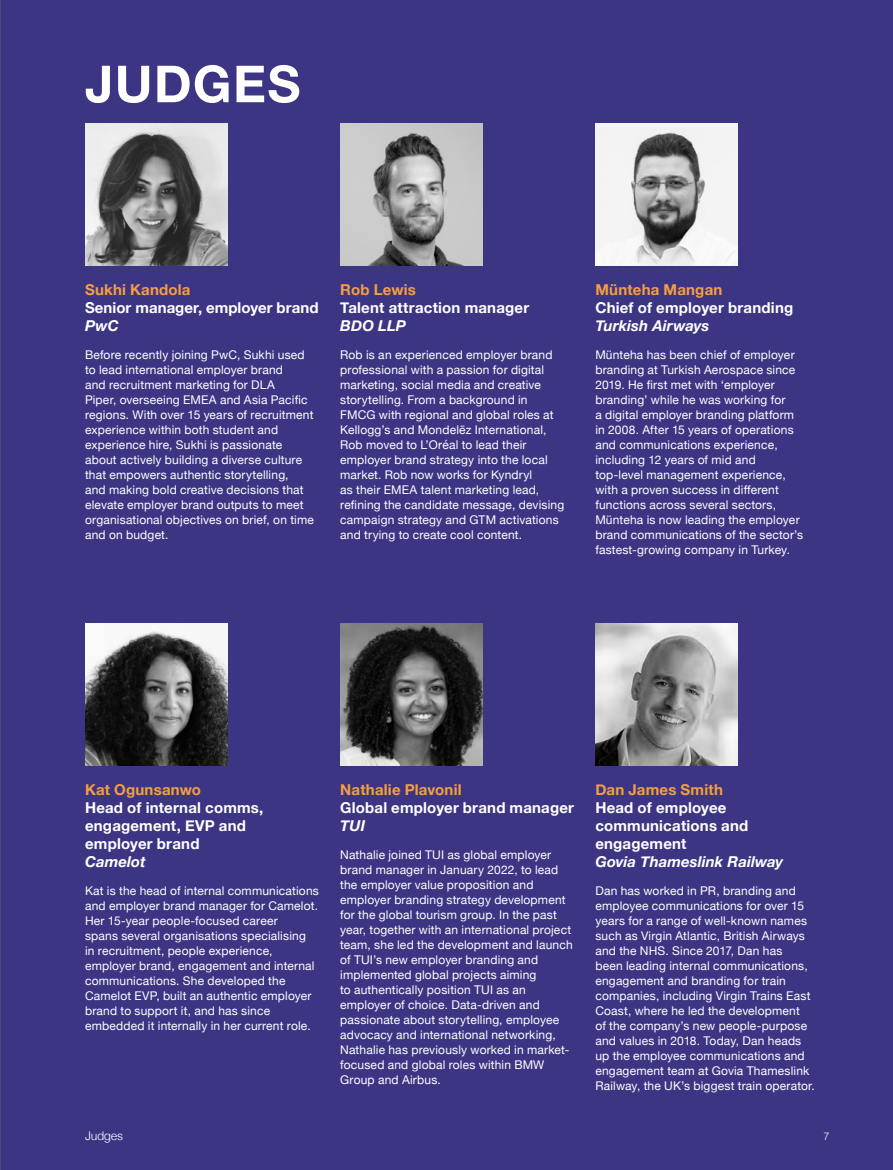
<style>
.page{position:relative;width:893px;height:1170px;background:#fff}
.page>*{position:absolute;margin:0;border:0;box-sizing:border-box;transform-origin:0 0}
.t1{font:700 51px "Helvetica Neue";letter-spacing:.025em;color:#fff}
.t2{font:700 15px/18px "Helvetica Neue";letter-spacing:.015em;color:#fff}
.t3{font:700 15px "Helvetica Neue";letter-spacing:.015em;color:#f59f40}
.t4{font:italic 700 15px "Helvetica Neue";letter-spacing:.005em;color:#fff}
.t5{font:12px/15px "Helvetica Neue";letter-spacing:.015em;color:#fff}
.t6{font:300 12px "Helvetica";letter-spacing:-.03em;color:#fff}
.t7{font:300 10.5px "Helvetica";color:#fff}
</style>
<div class="page">
<div style="left:0;top:0;width:893px;height:1169px;background:#3c3584"></div>
<img style="left:85px;top:123px;width:143px;height:143px">
<img style="left:340px;top:123px;width:143px;height:143px">
<img style="left:595px;top:123px;width:143px;height:143px">
<img style="left:85px;top:623px;width:142px;height:142px">
<img style="left:340px;top:623px;width:143px;height:142px">
<img style="left:595px;top:623px;width:143px;height:142px">
<h1 class="t1" style="left:85px;top:44px;width:217px">JUDGES</h1>
<p class="t3" style="left:85px;top:278px;width:107px">Sukhi Kandola</p>
<p class="t2" style="left:85px;top:299px;width:235px">Senior manager, employer brand</p>
<p class="t4" style="left:85px;top:314px;width:35px">PwC</p>
<p class="t5" style="left:85px;top:347px;width:230px">Before recently joining PwC, Sukhi used to lead international employer brand<br>and recruitment marketing for DLA<br>Piper, overseeing EMEA and Asia Pacific regions. With over 15 years of recruitment experience within both student and experience hire, Sukhi is passionate about actively building a diverse culture that empowers authentic storytelling,<br>and making bold creative decisions that elevate employer brand outputs to meet organisational objectives on brief, on time and on budget.</p>
<p class="t3" style="left:340px;top:278px;width:77px">Rob Lewis</p>
<p class="t2" style="left:340px;top:299px;width:190px">Talent attraction manager</p>
<p class="t4" style="left:340px;top:314px;width:67px">BDO LLP</p>
<p class="t5" style="left:340px;top:347px;width:226px">Rob is an experienced employer brand professional with a passion for digital marketing, social media and creative storytelling. From a background in FMCG with regional and global roles at Kellogg’s and Mondelēz International, Rob moved to L’Oréal to lead their employer brand strategy into the local market. Rob now works for Kyndryl<br>as their EMEA talent marketing lead, refining the candidate message, devising campaign strategy and GTM activations and trying to create cool content.</p>
<p class="t3" style="left:595px;top:278px;width:129px">Münteha Mangan</p>
<p class="t2" style="left:595px;top:299px;width:199px">Chief of employer branding</p>
<p class="t4" style="left:595px;top:314px;width:116px">Turkish Airways</p>
<p class="t5" style="left:595px;top:347px;width:209px">Münteha has been chief of employer branding at Turkish Aerospace since 2019. He first met with ‘employer branding’ while he was working for<br>a digital employer branding platform in 2008. After 15 years of operations and communications experience, including 12 years of mid and top-level management experience, with a proven success in different functions across several sectors, Münteha is now leading the employer brand communications of the sector’s fastest-growing company in Turkey.</p>
<p class="t3" style="left:85px;top:777px;width:118px">Kat Ogunsanwo</p>
<p class="t2" style="left:85px;top:798px;width:180px">Head of internal comms, engagement, EVP and employer brand</p>
<p class="t4" style="left:85px;top:849px;width:62px">Camelot</p>
<p class="t5" style="left:85px;top:883px;width:235px">Kat is the head of internal communications and employer brand manager for Camelot.<br>Her 15-year people-focused career<br>spans several organisations specialising<br>in recruitment, people experience, employer brand, engagement and internal communications. She developed the Camelot EVP, built an authentic employer brand to support it, and has since embedded it internally in her current role.</p>
<p class="t3" style="left:340px;top:777px;width:123px">Nathalie Plavonil</p>
<p class="t2" style="left:340px;top:798px;width:235px">Global employer brand manager</p>
<p class="t4" style="left:340px;top:813px;width:27px">TUI</p>
<p class="t5" style="left:340px;top:847px;width:234px">Nathalie joined TUI as global employer brand manager in January 2022, to lead the employer value proposition and employer branding strategy development for the global tourism group. In the past year, together with an international project team, she led the development and launch of TUI’s new employer branding and implemented global projects aiming<br>to authentically position TUI as an employer of choice. Data-driven and passionate about storytelling, employee advocacy and international networking, Nathalie has previously worked in market&shy;focused and global roles within BMW Group and Airbus.</p>
<p class="t3" style="left:595px;top:777px;width:129px">Dan James Smith</p>
<p class="t2" style="left:595px;top:798px;width:155px">Head of employee communications and engagement</p>
<p class="t4" style="left:595px;top:849px;width:190px">Govia Thameslink Railway</p>
<p class="t5" style="left:595px;top:883px;width:221px">Dan has worked in PR, branding and employee communications for over 15 years for a range of well-known names such as Virgin Atlantic, British Airways and the NHS. Since 2017, Dan has<br>been leading internal communications, engagement and branding for train companies, including Virgin Trains East Coast, where he led the development<br>of the company’s new people-purpose and values in 2018. Today, Dan heads up the employee communications and engagement team at Govia Thameslink Railway, the UK’s biggest train operator.</p>
<p class="t6" style="left:85px;top:1125px;width:40px">Judges</p>
<p class="t7" style="left:823px;top:1127px;width:7px">7</p>
</div>
